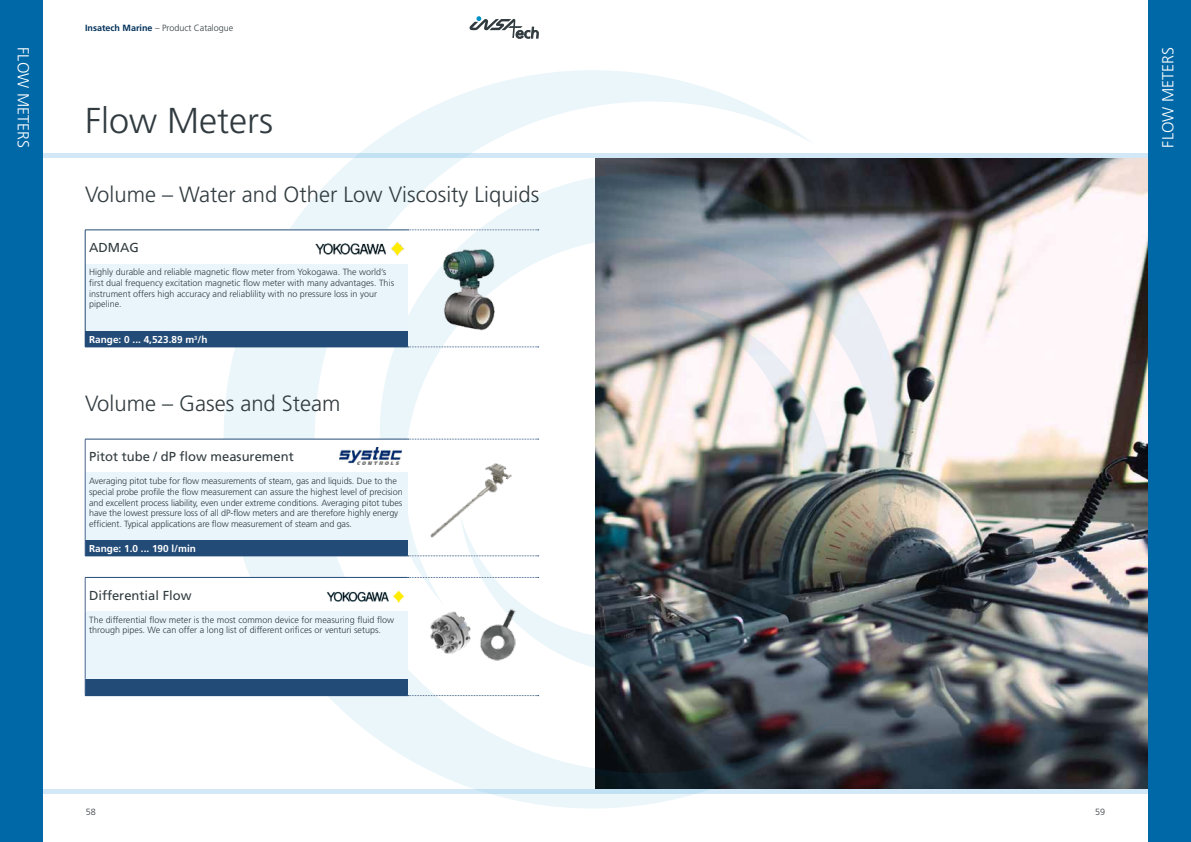
<style>
.page{position:relative;width:1191px;height:842px;background:#fff}
.page>*{position:absolute;margin:0;border:0;box-sizing:border-box;transform-origin:0 0}
.t1{font:300 36px "Frutiger";color:#313b3f}
.t2{font:300 22px "Frutiger";color:#313b3f}
.t3{font:300 16px "Frutiger";color:#fff}
.t4{font:13px "Frutiger";color:#313b3f}
.t5{font:700 10px "Frutiger";color:#fff}
.t6{font:300 9px/10.8px "Frutiger";letter-spacing:-.01em;color:#313b3f}
.s1{font-weight:700;color:#00305b}
</style>
<div class="page">
<img style="left:835px;top:157px;width:313px;height:632px">
<hr style="left:1px;top:153px;width:1189px;height:4px;background:#d3e8f6">
<div style="left:1px;top:789px;width:1189px;height:5px;background:#d3e8f6"></div>
<div style="left:1148px;top:0;width:43px;height:842px;background:#0068a7"></div>
<div style="left:0;top:0;width:43px;height:842px;background:#0068a7"></div>
<svg style="left:220px;top:70px;width:615px;height:739px"></svg>
<svg style="left:377px;top:171px;width:525px;height:434px"></svg>
<img style="left:460px;top:302px;width:379px;height:377px">
<svg style="left:469px;top:16px;width:69px;height:23px"></svg>
<div style="left:85px;top:439px;width:322px;height:34px;background:#fff"></div>
<div style="left:85px;top:473px;width:322px;height:67px;background:#e9f4fb"></div>
<div style="left:85px;top:540px;width:322px;height:16px;background:#234b77"></div>
<svg style="left:407px;top:556px;width:131px;height:1px"></svg>
<hr style="left:85px;top:439px;width:1px;height:34px;background:#48658f">
<hr style="left:85px;top:473px;width:1px;height:67px;background:#48658f">
<svg style="left:85px;top:540px;width:1px;height:15px"></svg>
<hr style="left:85px;top:439px;width:322px;height:1px;background:#234b77">
<hr style="left:85px;top:556px;width:322px;height:1px;background:#234b77">
<svg style="left:407px;top:439px;width:131px;height:1px"></svg>
<img style="left:339px;top:447px;width:62px;height:18px">
<img style="left:428px;top:462px;width:83px;height:75px">
<div style="left:85px;top:577px;width:322px;height:34px;background:#fff"></div>
<div style="left:85px;top:611px;width:322px;height:68px;background:#e9f4fb"></div>
<div style="left:85px;top:679px;width:322px;height:17px;background:#234b77"></div>
<svg style="left:407px;top:695px;width:131px;height:1px"></svg>
<hr style="left:85px;top:577px;width:1px;height:34px;background:#48658f">
<hr style="left:85px;top:611px;width:1px;height:68px;background:#48658f">
<svg style="left:85px;top:679px;width:1px;height:16px"></svg>
<hr style="left:85px;top:577px;width:322px;height:1px;background:#234b77">
<svg style="left:407px;top:577px;width:131px;height:1px"></svg>
<img style="left:326px;top:590px;width:79px;height:12px">
<img style="left:424px;top:603px;width:94px;height:58px">
<div style="left:85px;top:230px;width:322px;height:34px;background:#fff"></div>
<div style="left:85px;top:264px;width:322px;height:67px;background:#e9f4fb"></div>
<div style="left:85px;top:331px;width:322px;height:16px;background:#234b77"></div>
<svg style="left:407px;top:347px;width:132px;height:1px"></svg>
<hr style="left:85px;top:230px;width:322px;height:1px;background:#234b77">
<hr style="left:85px;top:230px;width:1px;height:34px;background:#234b77">
<hr style="left:85px;top:264px;width:1px;height:67px;background:#234b77">
<hr style="left:85px;top:347px;width:322px;height:1px;background:#234b77">
<svg style="left:407px;top:230px;width:132px;height:1px"></svg>
<img style="left:315px;top:241px;width:89px;height:15px">
<img style="left:434px;top:244px;width:65px;height:87px">
<h3 class="t3" style="left:32px;top:47px;width:102px;rotate:90deg">FLOW METERS</h3>
<p class="t6" style="left:85px;top:23px;width:150px"><span class="s1">Insatech Marine</span> – Product Catalogue</p>
<h1 class="t1" style="left:85px;top:100px;width:189px">Flow Meters</h1>
<h2 class="t2" style="left:85px;top:181px;width:456px">Volume – Water and Other Low Viscosity Liquids</h2>
<h3 class="t4" style="left:89px;top:240px;width:51px">ADMAG</h3>
<p class="t6" style="left:89px;top:266px;width:306px">Highly durable and reliable magnetic flow meter from Yokogawa. The world’s first dual frequency excitation magnetic flow meter with many advantages. This instrument offers high accuracy and reliablility with no pressure loss in your pipeline.</p>
<p class="t5" style="left:89px;top:334px;width:120px">Range: 0 ... 4,523.89 m<sup>3</sup>/h</p>
<h2 class="t2" style="left:85px;top:391px;width:257px">Volume – Gases and Steam</h2>
<h3 class="t4" style="left:89px;top:449px;width:206px">Pitot tube / dP flow measurement</h3>
<p class="t6" style="left:89px;top:475px;width:315px">Averaging pitot tube for flow measurements of steam, gas and liquids. Due to the special probe profile the flow measurement can assure the highest level of precision and excellent process liability, even under extreme conditions. Averaging pitot tubes have the lowest pressure loss of all dP-flow meters and are therefore highly energy efficient. Typical applications are flow measurement of steam and gas.</p>
<p class="t5" style="left:89px;top:542px;width:108px">Range: 1.0 ... 190 l/min</p>
<h3 class="t4" style="left:89px;top:587px;width:104px">Differential Flow</h3>
<p class="t6" style="left:89px;top:614px;width:306px">The differential flow meter is the most common device for measuring fluid flow through pipes. We can offer a long list of different orifices or venturi setups.</p>
<h3 class="t3" style="left:1159px;top:147px;width:102px;rotate:-90deg">FLOW METERS</h3>
<p class="t6" style="left:86px;top:806px;width:12px">58</p>
<p class="t6" style="left:1095px;top:806px;width:12px">59</p>
</div>
